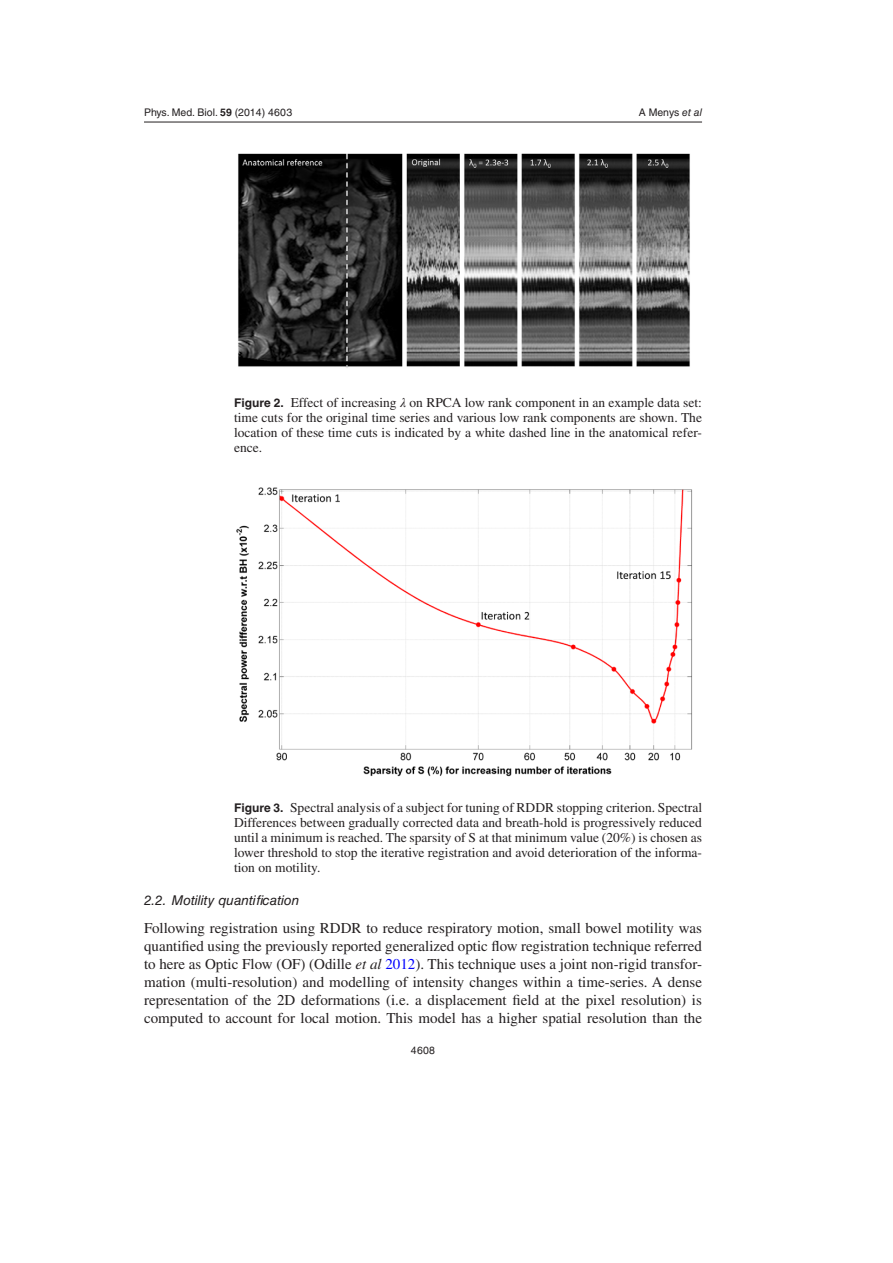
<style>
.page{position:relative;width:893px;height:1263px;background:#fff}
.page>*{position:absolute;margin:0;border:0;box-sizing:border-box;transform-origin:0 0}
.t1{font:15px/18px "Times LT Std";color:#231f20;text-align:justify}
.t2{font:13.5px/15px "Times LT Std";color:#231f20;text-align:justify}
.t3{font:italic 13.5px "Helvetica LT Std";color:#231f20}
.t4{font:10.5px "Helvetica LT Std";color:#231f20}
.s1{font-family:"Helvetica";font-weight:700}
.s2{font-family:"Helvetica"}
.s3{font-style:italic}
.s4{font-family:"Helvetica LT Std";font-weight:700;font-size:12px}
.s5{font-family:"STIX General";font-style:italic}
.s6{color:#00f}
</style>
<div class="page">
<hr style="left:144px;top:122px;width:558px;height:1px;background:#231f20">
<img style="left:238px;top:153px;width:452px;height:215px">
<img style="left:236px;top:487px;width:457px;height:290px">
<p class="t4" style="left:144px;top:106px;width:150px">Phys. Med. Biol. <span class="s1">59</span> (<span class="s2">2014</span>) 4603</p>
<p class="t4" style="left:639px;top:106px;width:65px">A Menys <span class="s3">et al</span></p>
<p class="t2" style="left:234px;top:395px;width:470px"><span class="s4">Figure 2.</span> Effect of increasing <span class="s5">λ</span> on RPCA low rank component in an example data set: time cuts for the original time series and various low rank components are shown. The location of these time cuts is indicated by a white dashed line in the anatomical refer&shy;ence.</p>
<p class="t2" style="left:234px;top:800px;width:470px"><span class="s4">Figure 3.</span> Spectral analysis of a subject for tuning of RDDR stopping criterion. Spectral Differences between gradually corrected data and breath-hold is progressively reduced until a minimum is reached. The sparsity of S at that minimum value (20%) is chosen as lower threshold to stop the iterative registration and avoid deterioration of the informa&shy;tion on motility.</p>
<p class="t3" style="left:144px;top:892px;width:157px">2.2. Motility quantification</p>
<p class="t1" style="left:144px;top:919px;width:560px">Following registration using RDDR to reduce respiratory motion, small bowel motility was quantified using the previously reported generalized optic flow registration technique referred to here as Optic Flow (OF) (Odille <span class="s3">et al</span> <span class="s6">2012</span>). This technique uses a joint non-rigid transfor&shy;mation (multi-resolution) and modelling of intensity changes within a time-series. A dense representation of the 2D deformations (i.e. a displacement field at the pixel resolution) is computed to account for local motion. This model has a higher spatial resolution than the</p>
<p class="t4" style="left:411px;top:1044px;width:26px">4608</p>
</div>
